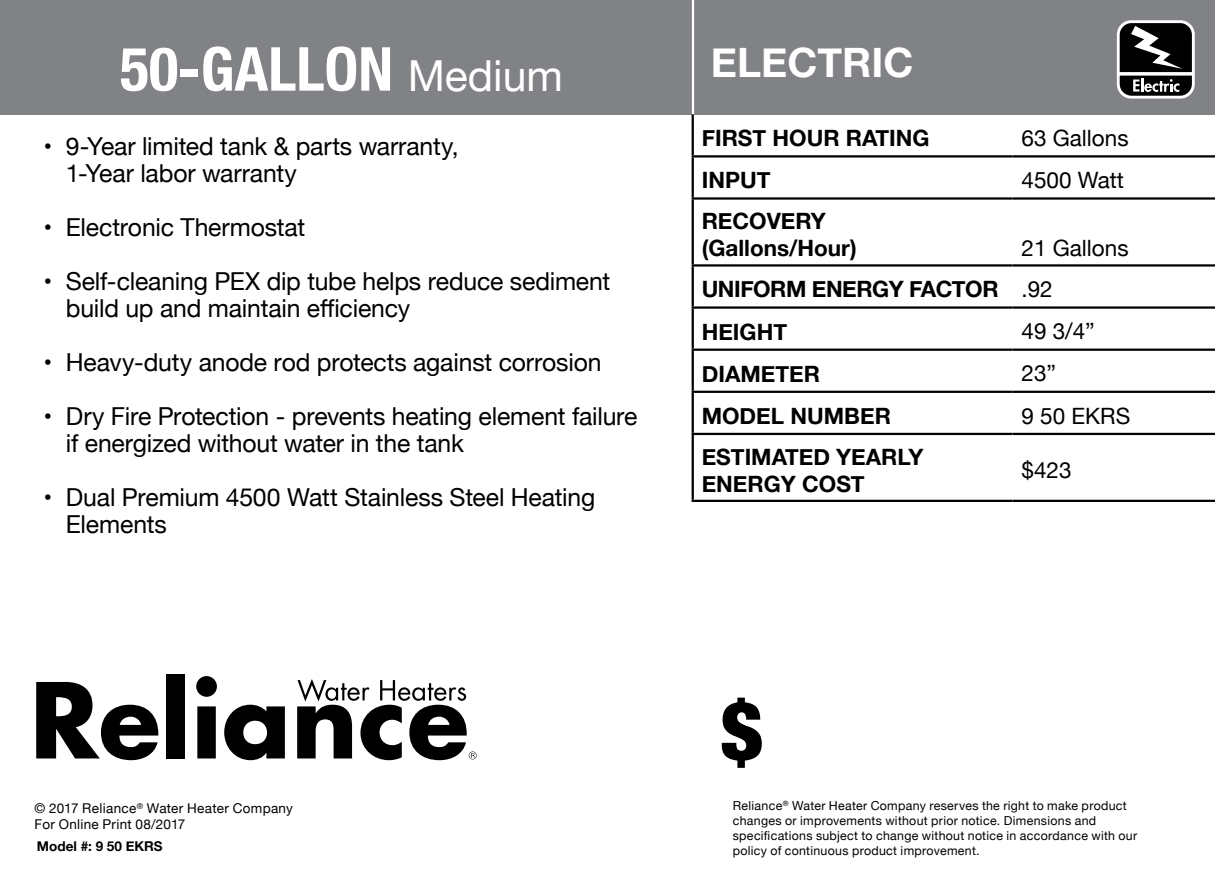
<style>
.page{position:relative;width:1215px;height:891px;background:#fff}
.page>*{position:absolute;margin:0;border:0;box-sizing:border-box;transform-origin:0 0}
.t1{font:900 condensed 81px "Helvetica Neue";color:#000}
.t2{font:700 condensed 60.75px "Helvetica Neue";color:#fff}
.t3{font:700 40.5px "Helvetica Neue";color:#fff}
.t4{font:24.75px/27px "Helvetica Neue";letter-spacing:-.005em;color:#000}
.t5{font:700 22.5px/27px "Helvetica Neue";color:#000}
.t6{font:22.5px "Helvetica Neue";color:#000}
.t7{font:700 22.5px/41.6px "Helvetica Neue";letter-spacing:-.02em;color:#000}
.t8{font:13.5px/16.2px "Helvetica Neue";letter-spacing:.02em;color:#000}
.t9{font:700 13.5px "Helvetica Neue";color:#000}
.t10{font:12.38px/14.8px "Helvetica Neue";letter-spacing:.025em;color:#000}
.s1{font-weight:400;font-stretch:normal;font-size:42.75px}
.s2{font-weight:400}
</style>
<div class="page">
<div style="left:0;top:0;width:1215px;height:114px;background:#808285"></div>
<svg style="left:1117px;top:20px;width:78px;height:78px;background:#505050"></svg>
<hr style="left:692px;top:0;width:2px;height:120px;background:#fff">
<svg style="left:36px;top:682px;width:122px;height:78px"></svg>
<div style="left:167px;top:674px;width:18px;height:84px;background:#000"></div>
<svg style="left:196px;top:676px;width:21px;height:82px"></svg>
<svg style="left:224px;top:705px;width:61px;height:55px"></svg>
<svg style="left:297px;top:679px;width:180px;height:81px"></svg>
<hr style="left:692px;top:114px;width:2px;height:41px;background:#000">
<hr style="left:692px;top:155px;width:320px;height:3px;background:#000">
<hr style="left:692px;top:158px;width:2px;height:39px;background:#000">
<hr style="left:1012px;top:155px;width:203px;height:3px;background:#000">
<hr style="left:692px;top:197px;width:320px;height:3px;background:#000">
<hr style="left:692px;top:200px;width:2px;height:64px;background:#000">
<hr style="left:1012px;top:197px;width:203px;height:3px;background:#000">
<hr style="left:692px;top:264px;width:320px;height:3px;background:#000">
<hr style="left:692px;top:267px;width:2px;height:39px;background:#000">
<hr style="left:1012px;top:264px;width:203px;height:3px;background:#000">
<hr style="left:692px;top:306px;width:320px;height:3px;background:#000">
<hr style="left:692px;top:309px;width:2px;height:40px;background:#000">
<hr style="left:1012px;top:306px;width:203px;height:3px;background:#000">
<hr style="left:692px;top:349px;width:320px;height:2px;background:#000">
<hr style="left:692px;top:351px;width:2px;height:40px;background:#000">
<hr style="left:1012px;top:349px;width:203px;height:2px;background:#000">
<hr style="left:692px;top:391px;width:320px;height:2px;background:#000">
<hr style="left:692px;top:393px;width:2px;height:40px;background:#000">
<hr style="left:1012px;top:391px;width:203px;height:2px;background:#000">
<hr style="left:692px;top:433px;width:320px;height:2px;background:#000">
<hr style="left:692px;top:435px;width:2px;height:65px;background:#000">
<hr style="left:1012px;top:433px;width:203px;height:2px;background:#000">
<hr style="left:692px;top:500px;width:320px;height:2px;background:#000">
<hr style="left:1012px;top:500px;width:203px;height:2px;background:#000">
<h2 class="t2" style="left:120px;top:19px;width:445px">50-GALLON <span class="s1">Medium</span></h2>
<h3 class="t3" style="left:711px;top:31px;width:204px">ELECTRIC</h3>
<p class="t4" style="left:66px;top:134px;width:394px;text-indent:-22px">• 9-Year limited tank &amp; parts warranty,<br>1-Year labor warranty</p>
<p class="t4" style="left:43px;top:215px;width:264px">• Electronic Thermostat</p>
<p class="t4" style="left:66px;top:269px;width:546px;text-indent:-22px">• Self-cleaning PEX dip tube helps reduce sediment build up and maintain efficiency</p>
<p class="t4" style="left:43px;top:350px;width:560px">• Heavy-duty anode rod protects against corrosion</p>
<p class="t4" style="left:66px;top:404px;width:573px;text-indent:-22px">• Dry Fire Protection - prevents heating element failure if energized without water in the tank</p>
<p class="t4" style="left:66px;top:485px;width:531px;text-indent:-22px">• Dual Premium 4500 Watt Stainless Steel Heating<br>Elements</p>
<p class="t8" style="left:35px;top:801px;width:260px">© 2017 Reliance<sup>®</sup> Water Heater Company<br>For Online Print 08/2017</p>
<p class="t9" style="left:37px;top:835px;width:127px">Model #: 9 50 EKRS</p>
<p class="t5" style="left:702px;top:125px;width:229px">FIRST HOUR RATING</p>
<p class="t6" style="left:1022px;top:122px;width:109px">63 Gallons</p>
<p class="t5" style="left:702px;top:167px;width:70px">INPUT</p>
<p class="t6" style="left:1022px;top:164px;width:104px">4500 Watt</p>
<p class="t5" style="left:702px;top:209px;width:156px">RECOVERY (Gallons/Hour)</p>
<p class="t7" style="left:702px;top:228px;width:428px;text-indent:320px"><span class="s2">21 Gallons<br></span>UNIFORM ENERGY FACTOR <span class="s2">.92<br></span>HEIGHT</p>
<p class="t6" style="left:1022px;top:315px;width:75px">49 3/4”</p>
<p class="t5" style="left:702px;top:361px;width:120px">DIAMETER</p>
<p class="t6" style="left:1022px;top:357px;width:36px">23”</p>
<p class="t5" style="left:702px;top:403px;width:191px">MODEL NUMBER</p>
<p class="t6" style="left:1022px;top:399px;width:110px">9 50 EKRS</p>
<p class="t5" style="left:702px;top:444px;width:223px">ESTIMATED YEARLY<br>ENERGY COST</p>
<p class="t6" style="left:1022px;top:454px;width:52px">$423</p>
<h1 class="t1" style="left:721px;top:664px;width:44px">$</h1>
<p class="t10" style="left:733px;top:799px;width:406px">Reliance<sup>®</sup> Water Heater Company reserves the right to make product changes or improvements without prior notice. Dimensions and specifications subject to change without notice in accordance with our policy of continuous product improvement.</p>
</div>
